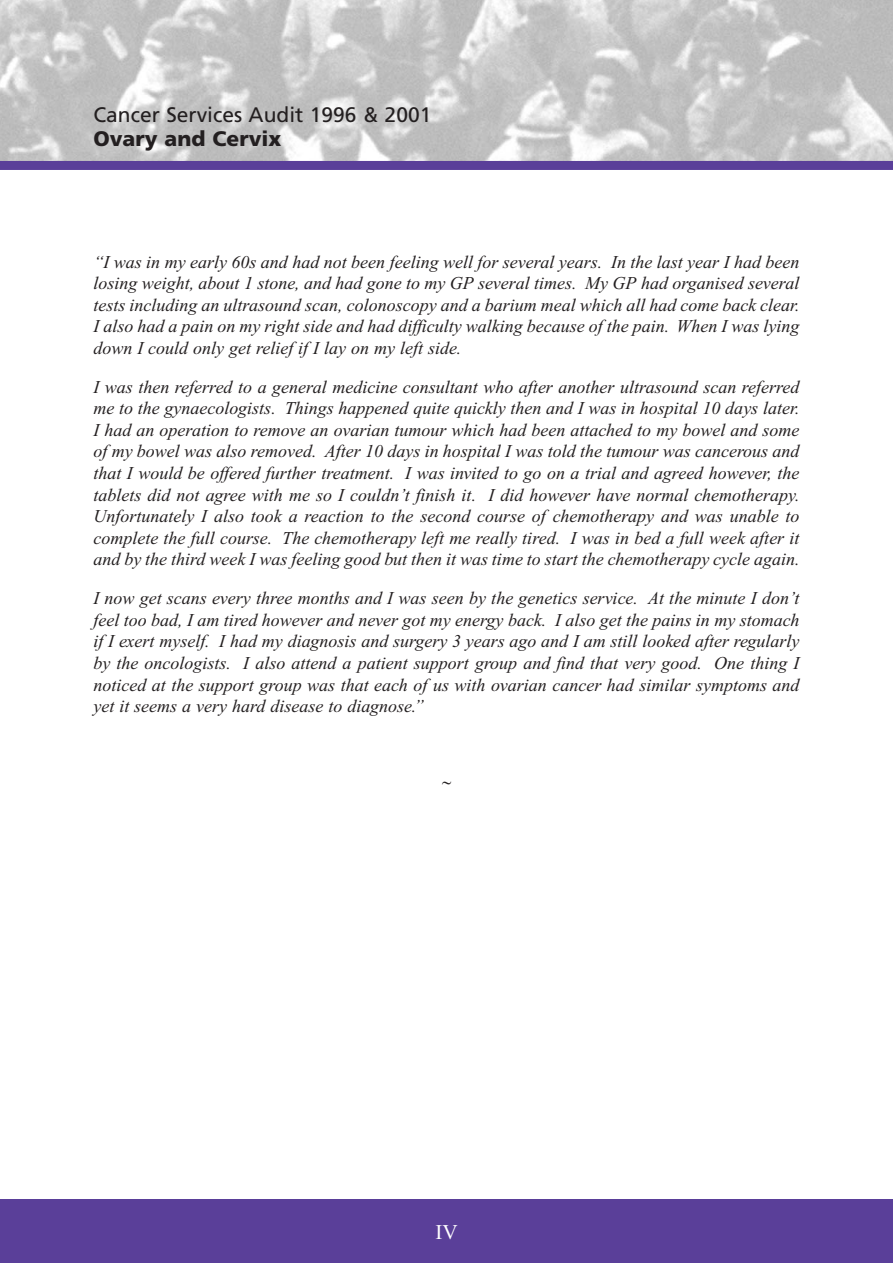
<style>
.page{position:relative;width:893px;height:1263px;background:#fff}
.page>*{position:absolute;margin:0;border:0;box-sizing:border-box;transform-origin:0 0}
.t1{font:21px "Frutiger";color:#231f20}
.t2{font:900 21px "Frutiger";color:#231f20}
.t3{font:21px "Times New Roman";color:#fff}
.t4{font:italic 18px/21.6px "Times New Roman";color:#231f20;text-align:justify}
</style>
<div class="page">
<img style="left:0;top:0;width:892px;height:161px">
<div style="left:0;top:161px;width:892px;height:9px;background:#5a3f99"></div>
<div style="left:0;top:1199px;width:892px;height:64px;background:#5a3f99"></div>
<p class="t1" style="left:93px;top:107px;width:339px">Cancer Services Audit 1996 &amp; 2001</p>
<p class="t2" style="left:93px;top:131px;width:189px">Ovary and Cervix</p>
<p class="t4" style="left:93px;top:253px;width:707px">“I was in my early 60s and had not been feeling well for several years. In the last year I had been losing weight, about 1 stone, and had gone to my GP several times. My GP had organised several tests including an ultrasound scan, colonoscopy and a barium meal which all had come back clear.<br>I also had a pain on my right side and had difficulty walking because of the pain. When I was lying down I could only get relief if I lay on my left side.</p>
<p class="t4" style="left:93px;top:378px;width:707px">I was then referred to a general medicine consultant who after another ultrasound scan referred me to the gynaecologists. Things happened quite quickly then and I was in hospital 10 days later.<br>I had an operation to remove an ovarian tumour which had been attached to my bowel and some of my bowel was also removed. After 10 days in hospital I was told the tumour was cancerous and that I would be offered further treatment. I was invited to go on a trial and agreed however, the tablets did not agree with me so I couldn’t finish it. I did however have normal chemotherapy.<br>Unfortunately I also took a reaction to the second course of chemotherapy and was unable to complete the full course. The chemotherapy left me really tired. I was in bed a full week after it and by the third week I was feeling good but then it was time to start the chemotherapy cycle again.</p>
<p class="t4" style="left:93px;top:589px;width:707px">I now get scans every three months and I was seen by the genetics service. At the minute I don’t feel too bad, I am tired however and never got my energy back. I also get the pains in my stomach if I exert myself. I had my diagnosis and surgery 3 years ago and I am still looked after regularly by the oncologists. I also attend a patient support group and find that very good. One thing I noticed at the support group was that each of us with ovarian cancer had similar symptoms and yet it seems a very hard disease to diagnose.”</p>
<p class="t4" style="left:441px;top:774px;width:11px">~</p>
<p class="t3" style="left:435px;top:1224px;width:24px">IV</p>
</div>
